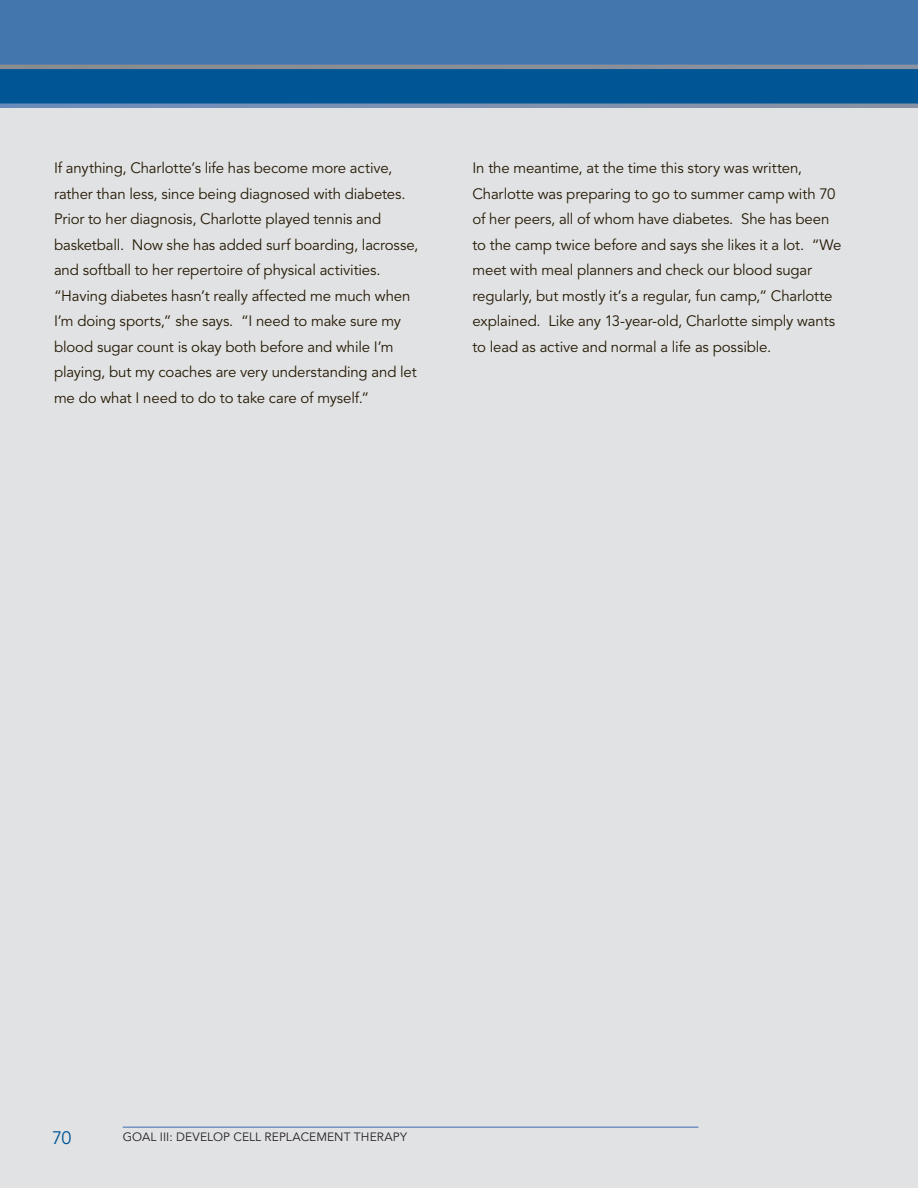
<style>
.page{position:relative;width:918px;height:1188px;background:#e1e2e4}
.page>*{position:absolute;margin:0;border:0;box-sizing:border-box;transform-origin:0 0}
.t1{font:18px "Avenir";color:#005595}
.K_Body_Copy{font:15px/25.5px "Avenir";letter-spacing:-.01em;color:#251a05}
.t2{font:12px "Avenir";letter-spacing:.01em;color:#231f20}
</style>
<div class="page">
<div style="left:0;top:0;width:918px;height:108px;background:#4476ae"></div>
<div style="left:0;top:67px;width:918px;height:38px;background:#005595"></div>
<svg style="left:0;top:104px;width:918px;height:4px;background:#7c90b0"></svg>
<hr style="left:0;top:65px;width:918px;height:4px;background:#8a8e96">
<hr style="left:123px;top:1126px;width:575px;height:2px;background:#7393c1">
<p class="K_Body_Copy" style="left:54px;top:156px;width:366px">If anything, Charlotte’s life has become more active, rather than less, since being diagnosed with diabetes.<br>Prior to her diagnosis, Charlotte played tennis and basketball. Now she has added surf boarding, lacrosse, and softball to her repertoire of physical activities. “Having diabetes hasn’t really affected me much when I’m doing sports,” she says. “I need to make sure my blood sugar count is okay both before and while I’m playing, but my coaches are very understanding and let me do what I need to do to take care of myself.”</p>
<p class="K_Body_Copy" style="left:472px;top:156px;width:371px">In the meantime, at the time this story was written, Charlotte was preparing to go to summer camp with 70 of her peers, all of whom have diabetes. She has been to the camp twice before and says she likes it a lot. “We meet with meal planners and check our blood sugar regularly, but mostly it’s a regular, fun camp,” Charlotte explained. Like any 13-year-old, Charlotte simply wants to lead as active and normal a life as possible.</p>
<p class="t1" style="left:52px;top:1127px;width:21px">70</p>
<p class="t2" style="left:123px;top:1130px;width:286px">GOAL III: DEVELOP CELL REPLACEMENT THERAPY</p>
</div>
